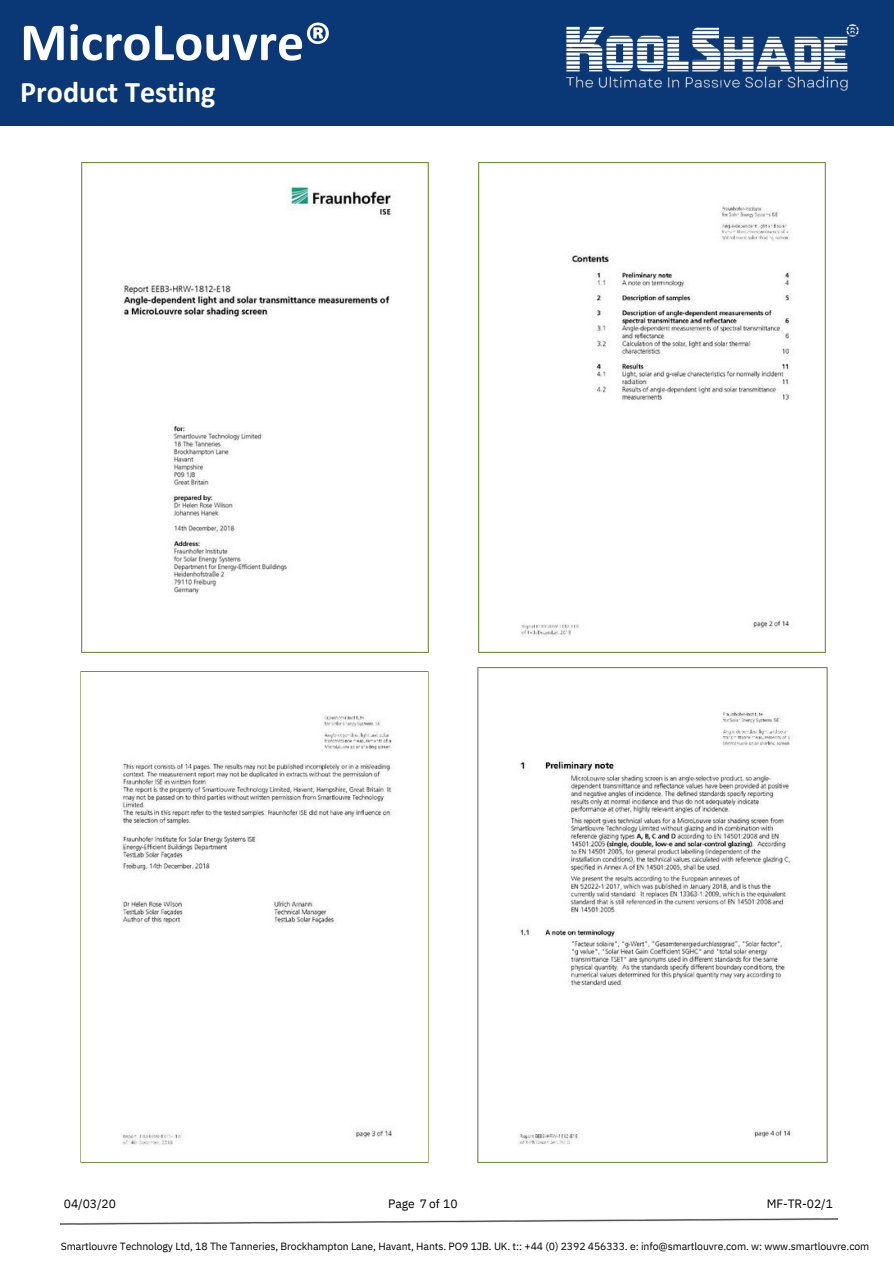
<style>
.page{position:relative;width:894px;height:1264px;background:#fff}
.page>*{position:absolute;margin:0;border:0;box-sizing:border-box;transform-origin:0 0}
.t1{font:700 54px "Calibri";color:#fff}
.t2{font:700 30px "Calibri";color:#fff}
.t3{font:12px "IBM Plex Sans";letter-spacing:-.01em;color:#000}
.t4{font:10.5px "IBM Plex Sans";letter-spacing:-.01em;color:#000}
</style>
<div class="page">
<img style="left:61px;top:1218px;width:776px;height:6px">
<img style="left:81px;top:163px;width:347px;height:489px">
<img style="left:479px;top:163px;width:346px;height:489px">
<img style="left:121px;top:715px;width:271px;height:430px">
<img style="left:477px;top:667px;width:350px;height:495px">
<div style="left:0;top:0;width:893px;height:125px;background:#0a3877"></div>
<img style="left:566px;top:24px;width:293px;height:67px">
<p class="t1" style="left:20px;top:20px;width:313px">MicroLouvre®</p>
<h4 class="t2" style="left:20px;top:79px;width:197px">Product Testing</h4>
<p class="t3" style="left:64px;top:1195px;width:53px">04/03/20</p>
<p class="t3" style="left:388px;top:1195px;width:71px">Page 7 of 10</p>
<p class="t3" style="left:766px;top:1195px;width:68px">MF-TR-02/1</p>
<p class="t4" style="left:61px;top:1239px;width:809px">Smartlouvre Technology Ltd, 18 The Tanneries, Brockhampton Lane, Havant, Hants. PO9 1JB. UK. t:: +44 (0) 2392 456333. e: info@smartlouvre.com. w: www.smartlouvre.com</p>
</div>
